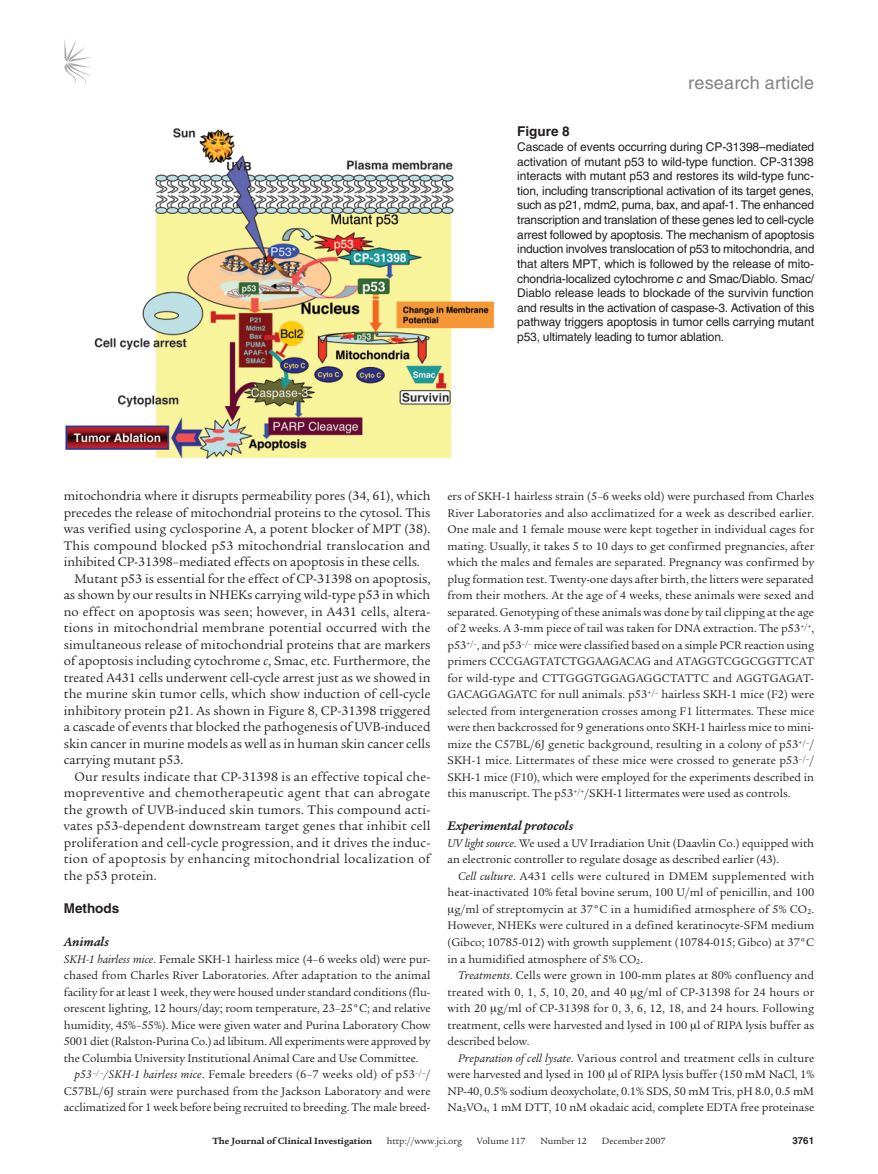
<style>
.page{position:relative;width:878px;height:1174px;background:#fff}
.page>*{position:absolute;margin:0;border:0;box-sizing:border-box;transform-origin:0 0}
.t1{font:18px "Helvetica LT Std";letter-spacing:.01em;color:#808285}
.t2{font:13.5px "Legacy Serif Std";letter-spacing:.005em;color:#231f20}
.t3{font:13.5px "Legacy Serif Std";letter-spacing:.025em;color:#231f20}
.t4{font:italic 700 13.5px "Legacy Serif Std";color:#231f20}
.t5{font:700 13.5px "Helvetica LT Std";color:#231f20}
.t6{font:12px/16.5px "Legacy Serif Std";color:#231f20;text-align:justify}
.t7{font:12px/14.7px "Helvetica LT Std";letter-spacing:-.015em;color:#231f20;text-align:justify}
.t8{font:12px "Legacy Serif Std";letter-spacing:.02em;color:#231f20}
.t9{font:9.75px "Legacy Serif Std";color:#231f20}
.t10{font:700 9.75px "Legacy Serif Std";color:#231f20}
.t11{font:700 9.75px "Helvetica LT Std";color:#231f20}
.s1{font-style:italic}
</style>
<div class="page">
<svg style="left:64px;top:39px;width:27px;height:45px"></svg>
<img style="left:65px;top:128px;width:430px;height:331px">
<h1 class="t1" style="left:688px;top:72px;width:127px">research article</h1>
<p class="t5" style="left:517px;top:123px;width:54px">Figure 8</p>
<p class="t7" style="left:517px;top:139px;width:298px">Cascade of events occurring during CP-31398–mediated activation of mutant p53 to wild-type function. CP-31398 interacts with mutant p53 and restores its wild-type func&shy;tion, including transcriptional activation of its target genes, such as p21, mdm2, puma, bax, and apaf-1. The enhanced transcription and translation of these genes led to cell-cycle arrest followed by apoptosis. The mechanism of apoptosis induction involves translocation of p53 to mitochondria, and that alters MPT, which is followed by the release of mito&shy;chondria-localized cytochrome <span class="s1">c</span> and Smac/Diablo. Smac/ Diablo release leads to blockade of the survivin function and results in the activation of caspase-3. Activation of this pathway triggers apoptosis in tumor cells carrying mutant p53, ultimately leading to tumor ablation.</p>
<p class="t2" style="left:64px;top:488px;width:368px">mitochondria where it disrupts permeability pores (34, 61), which</p>
<p class="t2" style="left:64px;top:505px;width:368px">precedes the release of mitochondrial proteins to the cytosol. This</p>
<p class="t2" style="left:64px;top:521px;width:368px">was verified using cyclosporine A, a potent blocker of MPT (38).</p>
<p class="t2" style="left:64px;top:538px;width:368px">This compound blocked p53 mitochondrial translocation and</p>
<p class="t2" style="left:64px;top:554px;width:357px">inhibited CP-31398–mediated effects on apoptosis in these cells.</p>
<p class="t2" style="left:74px;top:571px;width:357px">Mutant p53 is essential for the effect of CP-31398 on apoptosis,</p>
<p class="t2" style="left:64px;top:587px;width:368px">as shown by our results in NHEKs carrying wild-type p53 in which</p>
<p class="t2" style="left:64px;top:604px;width:368px">no effect on apoptosis was seen; however, in A431 cells, altera-</p>
<p class="t2" style="left:64px;top:620px;width:368px">tions in mitochondrial membrane potential occurred with the</p>
<p class="t2" style="left:64px;top:637px;width:368px">simultaneous release of mitochondrial proteins that are markers</p>
<p class="t2" style="left:64px;top:653px;width:368px">of apoptosis including cytochrome <span class="s1">c</span>, Smac, etc. Furthermore, the</p>
<p class="t2" style="left:64px;top:670px;width:368px">treated A431 cells underwent cell-cycle arrest just as we showed in</p>
<p class="t2" style="left:64px;top:686px;width:368px">the murine skin tumor cells, which show induction of cell-cycle</p>
<p class="t2" style="left:64px;top:703px;width:368px">inhibitory protein p21. As shown in Figure 8, CP-31398 triggered</p>
<p class="t2" style="left:64px;top:719px;width:368px">a cascade of events that blocked the pathogenesis of UVB-induced</p>
<p class="t2" style="left:64px;top:736px;width:368px">skin cancer in murine models as well as in human skin cancer cells</p>
<p class="t2" style="left:64px;top:752px;width:121px">carrying mutant p53.</p>
<p class="t2" style="left:74px;top:769px;width:357px">Our results indicate that CP-31398 is an effective topical che-</p>
<p class="t3" style="left:64px;top:785px;width:368px">mopreventive and chemotherapeutic agent that can abrogate</p>
<p class="t2" style="left:64px;top:802px;width:368px">the growth of UVB-induced skin tumors. This compound acti-</p>
<p class="t2" style="left:64px;top:818px;width:368px">vates p53-dependent downstream target genes that inhibit cell</p>
<p class="t2" style="left:64px;top:835px;width:368px">proliferation and cell-cycle progression, and it drives the induc-</p>
<p class="t3" style="left:64px;top:851px;width:368px">tion of apoptosis by enhancing mitochondrial localization of</p>
<p class="t2" style="left:64px;top:868px;width:95px">the p53 protein.</p>
<p class="t5" style="left:64px;top:900px;width:57px">Methods</p>
<p class="t4" style="left:64px;top:934px;width:46px">Animals</p>
<p class="t6" style="left:64px;top:950px;width:368px"><span class="s1">SKH-1 hairless mice</span>. Female SKH-1 hairless mice (4–6 weeks old) were pur-</p>
<p class="t6" style="left:64px;top:967px;width:368px">chased from Charles River Laboratories. After adaptation to the animal</p>
<p class="t6" style="left:64px;top:983px;width:368px">facility for at least 1 week, they were housed under standard conditions (flu-</p>
<p class="t6" style="left:64px;top:1000px;width:368px">orescent lighting, 12 hours/day; room temperature, 23–25°C; and relative</p>
<p class="t6" style="left:64px;top:1016px;width:368px">humidity, 45%–55%). Mice were given water and Purina Laboratory Chow</p>
<p class="t6" style="left:64px;top:1033px;width:368px">5001 diet (Ralston-Purina Co.) ad libitum. All experiments were approved by</p>
<p class="t6" style="left:64px;top:1049px;width:356px">the Columbia University Institutional Animal Care and Use Committee.</p>
<p class="t6" style="left:74px;top:1066px;width:357px"><span class="s1">p53</span><sup>–/–</sup><span class="s1">/SKH-1 hairless mice</span>. Female breeders (6–7 weeks old) of p53<sup>–/–</sup>/</p>
<p class="t6" style="left:64px;top:1082px;width:368px">C57BL/6J strain were purchased from the Jackson Laboratory and were</p>
<p class="t6" style="left:64px;top:1099px;width:368px">acclimatized for 1 week before being recruited to breeding. The male breed-</p>
<p class="t6" style="left:447px;top:488px;width:368px">ers of SKH-1 hairless strain (5–6 weeks old) were purchased from Charles River Laboratories and also acclimatized for a week as described earlier.<br>One male and 1 female mouse were kept together in individual cages for mating. Usually, it takes 5 to 10 days to get confirmed pregnancies, after which the males and females are separated. Pregnancy was confirmed by plug formation test. Twenty-one days after birth, the litters were separated from their mothers. At the age of 4 weeks, these animals were sexed and separated. Genotyping of these animals was done by tail clipping at the age of 2 weeks. A 3-mm piece of tail was taken for DNA extraction. The p53<sup>+/+</sup>, p53<sup>+/–</sup>, and p53<sup>–/–</sup> mice were classified based on a simple PCR reaction using primers CCCGAGTATCTGGAAGACAG and ATAGGTCGGCGGTTCAT for wild-type and CTTGGGTGGAGAGGCTATTC and AGGTGAGAT-GACAGGAGATC for null animals. p53<sup>+/–</sup> hairless SKH-1 mice (F2) were selected from intergeneration crosses among F1 littermates. These mice were then backcrossed for 9 generations onto SKH-1 hairless mice to mini&shy;mize the C57BL/6J genetic background, resulting in a colony of p53<sup>+/–</sup>/ SKH-1 mice. Littermates of these mice were crossed to generate p53<sup>–/–</sup>/ SKH-1 mice (F10), which were employed for the experiments described in this manuscript. The p53<sup>+/+</sup>/SKH-1 littermates were used as controls.</p>
<p class="t4" style="left:447px;top:818px;width:127px">Experimental protocols</p>
<p class="t6" style="left:447px;top:835px;width:368px"><span class="s1">UV light source</span>. We used a UV Irradiation Unit (Daavlin Co.) equipped with an electronic controller to regulate dosage as described earlier (43).</p>
<p class="t8" style="left:458px;top:869px;width:357px"><span class="s1">Cell culture</span>. A431 cells were cultured in DMEM supplemented with</p>
<p class="t6" style="left:447px;top:884px;width:368px">heat-inactivated 10% fetal bovine serum, 100 U/ml of penicillin, and 100</p>
<p class="t6" style="left:454px;top:901px;width:361px">g/ml of streptomycin at 37°C in a humidified atmosphere of 5% CO<sub>2</sub>.</p>
<p class="t6" style="left:447px;top:917px;width:368px">However, NHEKs were cultured in a defined keratinocyte-SFM medium</p>
<p class="t6" style="left:447px;top:934px;width:368px">(Gibco; 10785-012) with growth supplement (10784-015; Gibco) at 37°C</p>
<p class="t6" style="left:447px;top:950px;width:197px">in a humidified atmosphere of 5% CO<sub>2</sub>.</p>
<p class="t6" style="left:458px;top:967px;width:357px"><span class="s1">Treatments</span>. Cells were grown in 100-mm plates at 80% confluency and</p>
<p class="t6" style="left:447px;top:983px;width:368px">treated with 0, 1, 5, 10, 20, and 40 g/ml of CP-31398 for 24 hours or</p>
<p class="t6" style="left:447px;top:1000px;width:368px">with 20 g/ml of CP-31398 for 0, 3, 6, 12, 18, and 24 hours. Following</p>
<p class="t6" style="left:447px;top:1016px;width:368px">treatment, cells were harvested and lysed in 100 l of RIPA lysis buffer as</p>
<p class="t6" style="left:447px;top:1033px;width:83px">described below.</p>
<p class="t6" style="left:458px;top:1049px;width:357px"><span class="s1">Preparation of cell lysate</span>. Various control and treatment cells in culture</p>
<p class="t6" style="left:447px;top:1066px;width:368px">were harvested and lysed in 100 l of RIPA lysis buffer (150 mM NaCl, 1%</p>
<p class="t6" style="left:447px;top:1082px;width:368px">NP-40, 0.5% sodium deoxycholate, 0.1% SDS, 50 mM Tris, pH 8.0, 0.5 mM</p>
<p class="t6" style="left:447px;top:1099px;width:368px">Na<sub>3</sub>VO<sub>4</sub>, 1 mM DTT, 10 nM okadaic acid, complete EDTA free proteinase</p>
<p class="t10" style="left:212px;top:1135px;width:161px">The Journal of Clinical Investigation</p>
<p class="t9" style="left:387px;top:1135px;width:77px">http://www.jci.org</p>
<p class="t9" style="left:476px;top:1135px;width:50px">Volume 117</p>
<p class="t9" style="left:540px;top:1135px;width:48px">Number 12</p>
<p class="t9" style="left:601px;top:1135px;width:65px">December 2007</p>
<p class="t11" style="left:792px;top:1134px;width:23px">3761</p>
</div>
